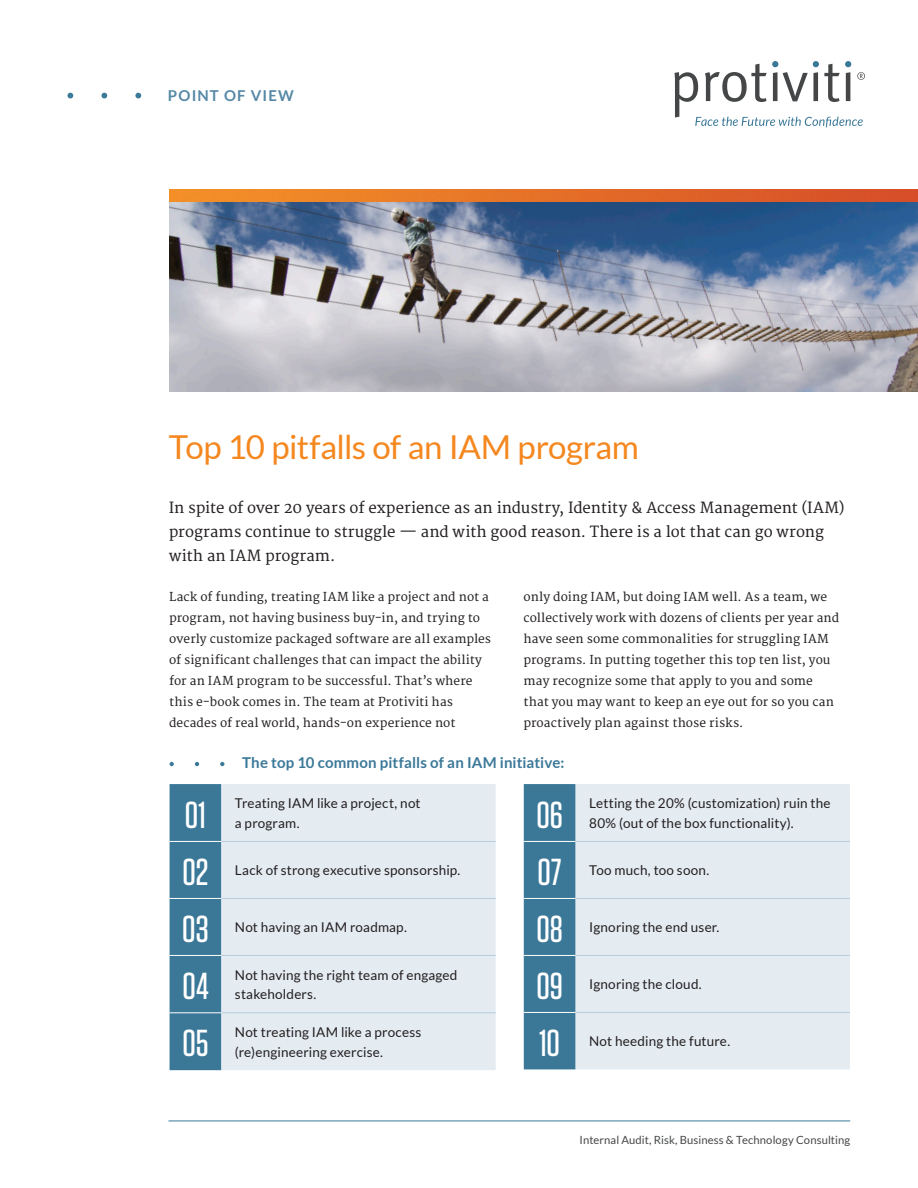
<style>
.page{position:relative;width:918px;height:1188px;background:#fff}
.page>*{position:absolute;margin:0;border:0;box-sizing:border-box;transform-origin:0 0}
.t1{font:500 37.5px "Tungsten";color:#fff}
.t2{font:33px "Lato";letter-spacing:-.015em;color:#f5871f}
.t3{font:15px/24px "Merriweather";color:#231f20}
.t4{font:700 15px "Lato";letter-spacing:.005em;color:#3b7898}
.t5{font:700 15px "Lato";letter-spacing:.075em;color:#5588a6}
.t6{font:13.5px/19.5px "Lato";letter-spacing:.01em;color:#231f20}
.t7{font:12px/21px "Merriweather";letter-spacing:.01em;color:#231f20}
.t8{font:11.25px "Lato";letter-spacing:.01em;color:#454647}
</style>
<div class="page">
<hr style="left:168px;top:1121px;width:682px;height:1px;background:#3b7898">
<img style="left:169px;top:189px;width:749px;height:13px">
<svg style="left:169px;top:202px;width:749px;height:190px;background:#939db0"></svg>
<svg style="left:170px;top:762px;width:4px;height:4px"></svg>
<svg style="left:195px;top:762px;width:4px;height:4px"></svg>
<svg style="left:220px;top:762px;width:4px;height:4px"></svg>
<div style="left:170px;top:784px;width:51px;height:286px;background:#3b7898"></div>
<div style="left:221px;top:784px;width:275px;height:286px;background:#e4ecf2"></div>
<hr style="left:170px;top:841px;width:51px;height:1px;background:#fff">
<hr style="left:170px;top:898px;width:51px;height:1px;background:#fff">
<hr style="left:170px;top:955px;width:51px;height:1px;background:#fff">
<hr style="left:170px;top:1012px;width:51px;height:1px;background:#fff">
<hr style="left:221px;top:841px;width:275px;height:1px;background:#b7ccdc">
<hr style="left:221px;top:898px;width:275px;height:1px;background:#b7ccdc">
<hr style="left:221px;top:955px;width:275px;height:1px;background:#b7ccdc">
<hr style="left:221px;top:1012px;width:275px;height:1px;background:#b7ccdc">
<div style="left:524px;top:784px;width:52px;height:285px;background:#3b7898"></div>
<div style="left:576px;top:784px;width:274px;height:285px;background:#e4ecf2"></div>
<hr style="left:524px;top:841px;width:52px;height:1px;background:#fff">
<hr style="left:524px;top:898px;width:52px;height:1px;background:#fff">
<hr style="left:524px;top:955px;width:52px;height:1px;background:#fff">
<hr style="left:524px;top:1012px;width:52px;height:1px;background:#fff">
<hr style="left:576px;top:841px;width:274px;height:1px;background:#b7ccdc">
<hr style="left:576px;top:898px;width:274px;height:1px;background:#b7ccdc">
<hr style="left:576px;top:955px;width:274px;height:1px;background:#b7ccdc">
<hr style="left:576px;top:1012px;width:274px;height:1px;background:#b7ccdc">
<svg style="left:674px;top:61px;width:191px;height:66px"></svg>
<svg style="left:68px;top:93px;width:5px;height:5px"></svg>
<svg style="left:101px;top:93px;width:6px;height:5px"></svg>
<svg style="left:135px;top:93px;width:6px;height:5px"></svg>
<p class="t5" style="left:168px;top:87px;width:128px">POINT OF VIEW</p>
<h2 class="t2" style="left:169px;top:428px;width:472px">Top 10 pitfalls of an IAM program</h2>
<p class="t3" style="left:169px;top:496px;width:677px">In spite of over 20 years of experience as an industry, Identity &amp; Access Management (IAM) programs continue to struggle — and with good reason. There is a lot that can go wrong with an IAM program.</p>
<p class="t7" style="left:169px;top:587px;width:324px">Lack of funding, treating IAM like a project and not a program, not having business buy-in, and trying to overly customize packaged software are all examples of significant challenges that can impact the ability for an IAM program to be successful. That’s where this e-book comes in. The team at Protiviti has decades of real world, hands-on experience not</p>
<p class="t7" style="left:523px;top:587px;width:317px">only doing IAM, but doing IAM well. As a team, we collectively work with dozens of clients per year and have seen some commonalities for struggling IAM programs. In putting together this top ten list, you may recognize some that apply to you and some that you may want to keep an eye out for so you can proactively plan against those risks.</p>
<p class="t4" style="left:242px;top:753px;width:324px">The top 10 common pitfalls of an IAM initiative:</p>
<h1 class="t1" style="left:185px;top:795px;width:23px">01</h1>
<p class="t6" style="left:235px;top:794px;width:187px">Treating IAM like a project, not a program.</p>
<h1 class="t1" style="left:182px;top:852px;width:28px">02</h1>
<p class="t6" style="left:235px;top:861px;width:227px">Lack of strong executive sponsorship.</p>
<h1 class="t1" style="left:182px;top:909px;width:28px">03</h1>
<p class="t6" style="left:235px;top:918px;width:173px">Not having an IAM roadmap.</p>
<h1 class="t1" style="left:182px;top:967px;width:28px">04</h1>
<p class="t6" style="left:235px;top:965px;width:224px">Not having the right team of engaged stakeholders.</p>
<h1 class="t1" style="left:182px;top:1024px;width:28px">05</h1>
<p class="t6" style="left:235px;top:1022px;width:188px">Not treating IAM like a process (re)engineering exercise.</p>
<h1 class="t1" style="left:537px;top:795px;width:28px">06</h1>
<p class="t6" style="left:589px;top:794px;width:243px">Letting the 20% (customization) ruin the<br>80% (out of the box functionality).</p>
<h1 class="t1" style="left:538px;top:852px;width:26px">07</h1>
<p class="t6" style="left:589px;top:861px;width:122px">Too much, too soon.</p>
<h1 class="t1" style="left:537px;top:909px;width:28px">08</h1>
<p class="t6" style="left:589px;top:918px;width:132px">Ignoring the end user.</p>
<h1 class="t1" style="left:537px;top:966px;width:28px">09</h1>
<p class="t6" style="left:589px;top:975px;width:114px">Ignoring the cloud.</p>
<h1 class="t1" style="left:539px;top:1023px;width:22px">10</h1>
<p class="t6" style="left:589px;top:1032px;width:143px">Not heeding the future.</p>
<p class="t8" style="left:580px;top:1134px;width:272px">Internal Audit, Risk, Business &amp; Technology Consulting</p>
</div>
